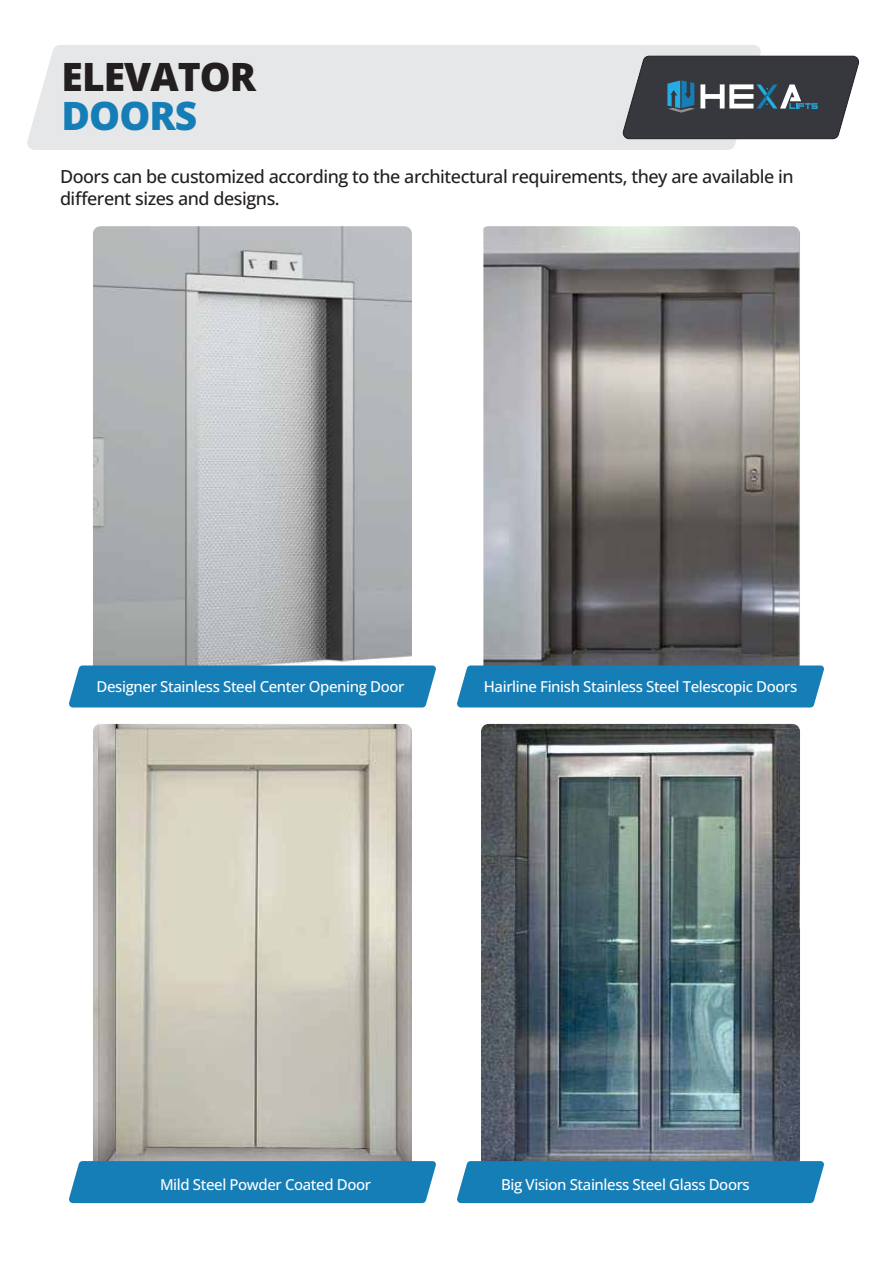
<style>
.page{position:relative;width:893px;height:1263px;background:#fff}
.page>*{position:absolute;margin:0;border:0;box-sizing:border-box;transform-origin:0 0}
.t1{font:800 39px "Open Sans";letter-spacing:-.025em;color:#231f20}
.t2{font:800 39px "Open Sans";letter-spacing:-.025em;color:#167eb7}
.t3{font:500 18px/21.6px "Open Sans";letter-spacing:-.025em;color:#231f20}
.t4{font:500 15px "Open Sans";letter-spacing:-.025em;color:#fff}
</style>
<div class="page">
<div style="left:27px;top:45px;width:735px;height:105px;background:#e6e7e8"></div>
<svg style="left:622px;top:56px;width:237px;height:83px;background:#4f555c"></svg>
<img style="left:481px;top:724px;width:319px;height:437px">
<img style="left:93px;top:724px;width:319px;height:437px">
<div style="left:69px;top:1161px;width:367px;height:42px;background:#167eb7"></div>
<div style="left:457px;top:1161px;width:367px;height:42px;background:#167eb7"></div>
<img style="left:483px;top:226px;width:317px;height:439px">
<img style="left:93px;top:226px;width:319px;height:439px">
<div style="left:69px;top:665px;width:367px;height:42px;background:#167eb7"></div>
<div style="left:457px;top:665px;width:367px;height:42px;background:#167eb7"></div>
<h1 class="t1" style="left:62px;top:48px;width:196px">ELEVATOR</h1>
<h1 class="t2" style="left:62px;top:87px;width:137px">DOORS</h1>
<p class="t3" style="left:60px;top:166px;width:735px">Doors can be customized according to the architectural requirements, they are available in different sizes and designs.</p>
<p class="t4" style="left:97px;top:677px;width:309px">Designer Stainless Steel Center Opening Door</p>
<p class="t4" style="left:484px;top:677px;width:315px">Hairline Finish Stainless Steel Telescopic Doors</p>
<p class="t4" style="left:160px;top:1174px;width:213px">Mild Steel Powder Coated Door</p>
<p class="t4" style="left:501px;top:1174px;width:250px">Big Vision Stainless Steel Glass Doors</p>
</div>
